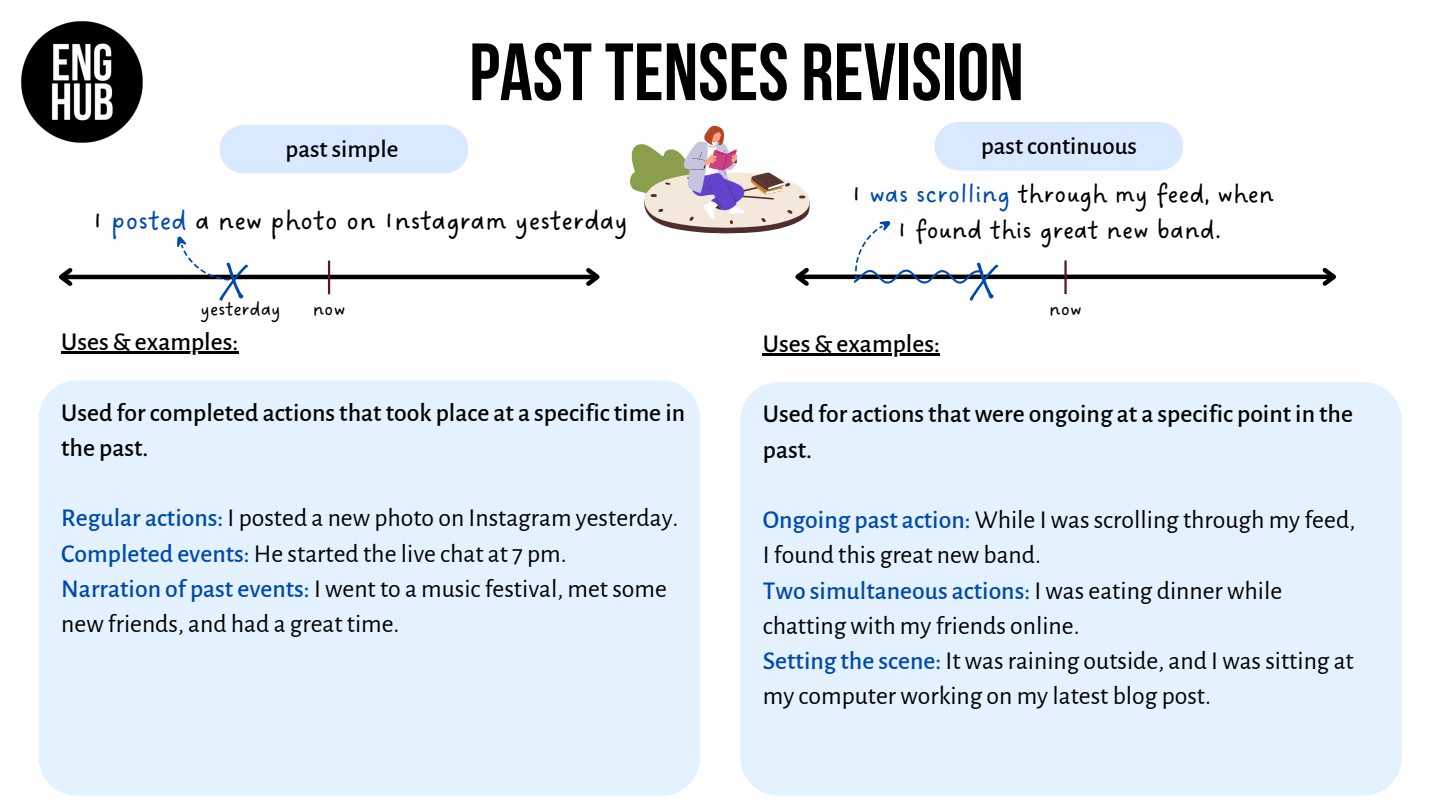
<style>
.page{position:relative;width:1440px;height:810px;background:#fff}
.page>*{position:absolute;margin:0;border:0;box-sizing:border-box;transform-origin:0 0}
.t1{font:81px "Bebas Neue Cyrillic";color:#000}
.t2{font:27.6px "DO Sans Regular";color:#000}
.t3{font:26.3px/36.8px "DO Sans Regular";color:#000;text-align:center}
.t4{font:25.7px/35.2px "Alegreya Sans";color:#000}
.t5{font:500 25.7px/35.2px "Alegreya Sans";color:#000}
.t6{font:500 25px "Alegreya Sans";color:#000}
.t7{font:19.7px "DO Sans Regular";color:#000}
.s1{color:#004aad}
.s2{font-weight:500;color:#004aad}
</style>
<div class="page">
<hr style="left:61px;top:275px;width:536px;height:4px;background:#000">
<svg style="left:59px;top:268px;width:17px;height:18px"></svg>
<svg style="left:582px;top:268px;width:18px;height:18px"></svg>
<hr style="left:328px;top:261px;width:2px;height:33px;background:#551a25">
<svg style="left:173px;top:236px;width:75px;height:65px"></svg>
<hr style="left:798px;top:275px;width:536px;height:4px;background:#000">
<svg style="left:795px;top:267px;width:18px;height:19px"></svg>
<svg style="left:1319px;top:267px;width:17px;height:19px"></svg>
<hr style="left:1064px;top:260px;width:3px;height:34px;background:#551a25">
<svg style="left:837px;top:221px;width:161px;height:80px"></svg>
<div style="left:220px;top:125px;width:248px;height:48px;background:#d9e9ff"></div>
<div style="left:935px;top:122px;width:248px;height:48px;background:#d9e9ff"></div>
<div style="left:39px;top:380px;width:661px;height:416px;background:#e4f2ff"></div>
<hr style="left:61px;top:352px;width:177px;height:2px;background:#000">
<div style="left:740px;top:382px;width:662px;height:414px;background:#e4f2ff"></div>
<hr style="left:763px;top:353px;width:177px;height:3px;background:#000">
<svg style="left:630px;top:125px;width:180px;height:108px"></svg>
<svg style="left:754px;top:178px;width:13px;height:9px"></svg>
<svg style="left:757px;top:185px;width:9px;height:7px"></svg>
<img style="left:21px;top:21px;width:122px;height:122px">
<p class="t1" style="left:469px;top:39px;width:556px">PASTTENSES REVISION</p>
<p class="t6" style="left:286px;top:137px;width:114px">past simple</p>
<p class="t6" style="left:981px;top:134px;width:157px">past continuous</p>
<p class="t2" style="left:92px;top:205px;width:537px">I <span class="s1">posted</span> a new photo on Instagram yesterday</p>
<p class="t3" style="left:852px;top:177px;width:424px">I <span class="s1">was scrolling</span> through my feed, when<br>I found this great new band.</p>
<p class="t7" style="left:200px;top:298px;width:82px">yesterday</p>
<p class="t7" style="left:313px;top:298px;width:34px">now</p>
<p class="t7" style="left:1049px;top:298px;width:34px">now</p>
<p class="t5" style="left:61px;top:325px;width:179px">Uses &amp; examples:</p>
<p class="t5" style="left:763px;top:327px;width:179px">Uses &amp; examples:</p>
<p class="t5" style="left:61px;top:395px;width:625px">Used for completed actions that took place at a specific time in the past.</p>
<p class="t4" style="left:61px;top:501px;width:619px"><span class="s2">Regular actions:</span> I posted a new photo on Instagram yesterday.</p>
<p class="t4" style="left:61px;top:536px;width:507px"><span class="s2">Completed events:</span> He started the live chat at 7 pm.</p>
<p class="t4" style="left:61px;top:572px;width:607px"><span class="s2">Narration of past events:</span> I went to a music festival, met some new friends, and had a great time.</p>
<p class="t5" style="left:763px;top:397px;width:592px">Used for actions that were ongoing at a specific point in the past.</p>
<p class="t4" style="left:763px;top:503px;width:594px"><span class="s2">Ongoing past action:</span> While I was scrolling through my feed,<br>I found this great new band.</p>
<p class="t4" style="left:763px;top:573px;width:521px"><span class="s2">Two simultaneous actions:</span> I was eating dinner while chatting with my friends online.</p>
<p class="t4" style="left:763px;top:644px;width:592px"><span class="s2">Setting the scene:</span> It was raining outside, and I was sitting at my computer working on my latest blog post.</p>
</div>
